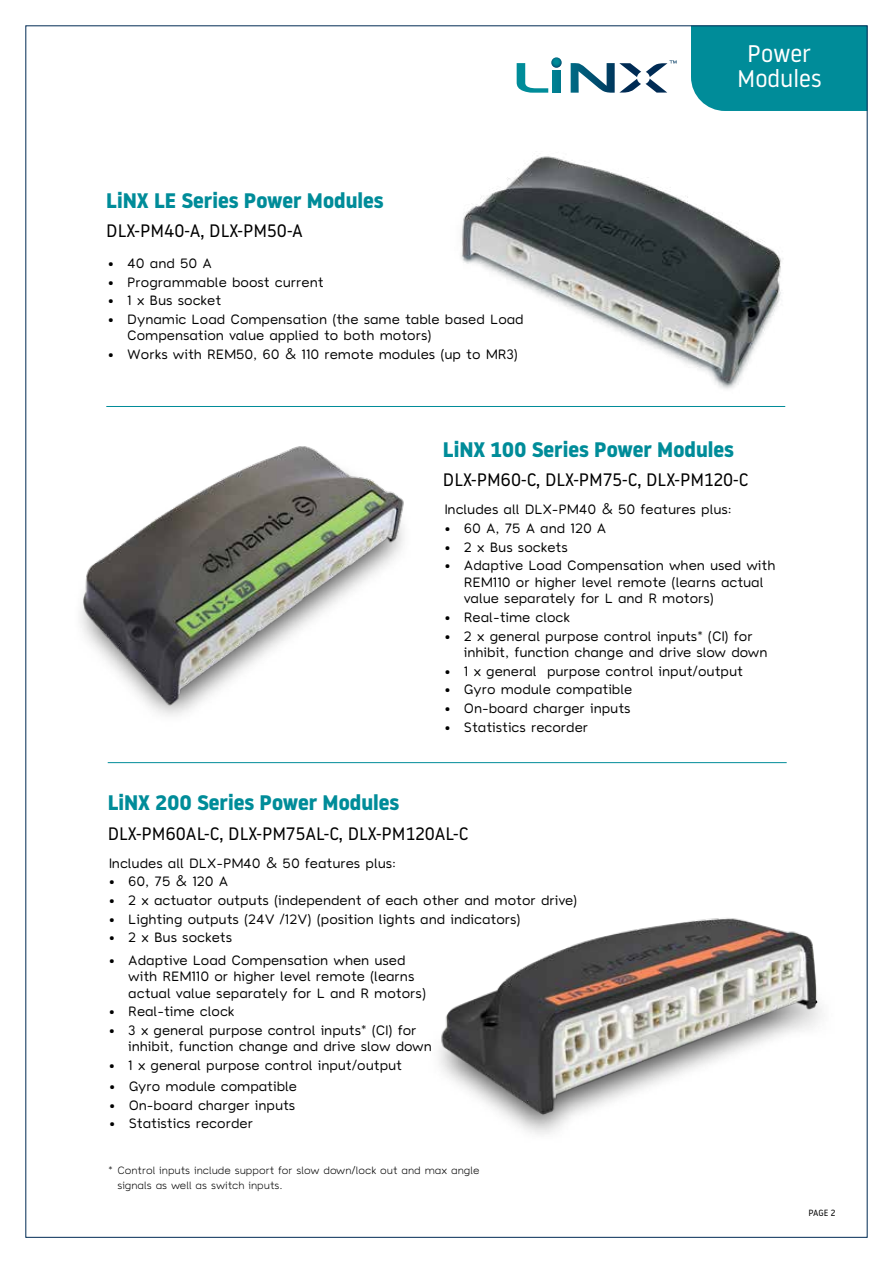
<style>
.page{position:relative;width:893px;height:1263px;background:#fff}
.page>*{position:absolute;margin:0;border:0;box-sizing:border-box;transform-origin:0 0}
.t1{font:24px/25.5px "Noway";color:#fff;text-align:center}
.t2{font:700 21px "Noway";color:#008c99}
.t3{font:18px "Noway";color:#000}
.t4{font:500 13.5px/16.5px "Toriga";color:#000}
.t5{font:10.5px/15px "Toriga";color:#000}
.t6{font:9px "Noway";color:#000}
</style>
<div class="page">
<svg style="left:517px;top:57px;width:45px;height:36px"></svg>
<svg style="left:571px;top:60px;width:106px;height:33px"></svg>
<div style="left:691px;top:28px;width:174px;height:83px;background:#008c99"></div>
<hr style="left:106px;top:406px;width:679px;height:1px;background:#008c99">
<img style="left:80px;top:446px;width:324px;height:264px">
<hr style="left:108px;top:762px;width:679px;height:1px;background:#008c99">
<img style="left:438px;top:918px;width:384px;height:208px">
<img style="left:461px;top:155px;width:320px;height:234px">
<h2 class="t2" style="left:106px;top:188px;width:279px">LiNX LE Series Power Modules</h2>
<h3 class="t3" style="left:106px;top:219px;width:198px">DLX-PM40-A, DLX-PM50-A</h3>
<p class="t4" style="left:108px;top:255px;width:106px">• 40 and 50 A</p>
<p class="t4" style="left:108px;top:274px;width:217px">• Programmable boost current</p>
<p class="t4" style="left:108px;top:292px;width:115px">• 1 x Bus socket</p>
<p class="t4" style="left:127px;top:311px;width:398px;text-indent:-19px">• Dynamic Load Compensation (the same table based Load<br>Compensation value applied to both motors)</p>
<p class="t4" style="left:108px;top:346px;width:412px">• Works with REM50, 60 &amp; 110 remote modules (up to MR3)</p>
<h1 class="t1" style="left:737px;top:40px;width:86px">Power<br>Modules</h1>
<h2 class="t2" style="left:443px;top:437px;width:292px">LiNX 100 Series Power Modules</h2>
<h3 class="t3" style="left:443px;top:468px;width:307px">DLX-PM60-C, DLX-PM75-C, DLX-PM120-C</h3>
<p class="t4" style="left:444px;top:501px;width:289px">Includes all DLX-PM40 &amp; 50 features plus:</p>
<p class="t4" style="left:444px;top:520px;width:163px">• 60 A, 75 A and 120 A</p>
<p class="t4" style="left:444px;top:538px;width:125px">• 2 x Bus sockets</p>
<p class="t4" style="left:464px;top:557px;width:313px;text-indent:-19px">• Adaptive Load Compensation when used with<br>REM110 or higher level remote (learns actual value separately for L and R motors)</p>
<p class="t4" style="left:444px;top:609px;width:127px">• Real-time clock</p>
<p class="t4" style="left:464px;top:627px;width:305px;text-indent:-19px">• 2 x general purpose control inputs* (CI) for inhibit, function change and drive slow down</p>
<p class="t4" style="left:444px;top:662px;width:300px">• 1 x general purpose control input/output</p>
<p class="t4" style="left:444px;top:681px;width:189px">• Gyro module compatible</p>
<p class="t4" style="left:444px;top:700px;width:188px">• On-board charger inputs</p>
<p class="t4" style="left:444px;top:718px;width:145px">• Statistics recorder</p>
<h2 class="t2" style="left:108px;top:791px;width:293px">LiNX 200 Series Power Modules</h2>
<h3 class="t3" style="left:108px;top:821px;width:362px">DLX-PM60AL-C, DLX-PM75AL-C, DLX-PM120AL-C</h3>
<p class="t4" style="left:109px;top:854px;width:289px">Includes all DLX-PM40 &amp; 50 features plus:</p>
<p class="t4" style="left:109px;top:873px;width:121px">• 60, 75 &amp; 120 A</p>
<p class="t4" style="left:109px;top:892px;width:470px">• 2 x actuator outputs (independent of each other and motor drive)</p>
<p class="t4" style="left:109px;top:910px;width:413px">• Lighting outputs (24V /12V) (position lights and indicators)</p>
<p class="t4" style="left:109px;top:929px;width:125px">• 2 x Bus sockets</p>
<p class="t4" style="left:128px;top:951px;width:299px;text-indent:-19px">• Adaptive Load Compensation when used with REM110 or higher level remote (learns actual value separately for L and R motors)</p>
<p class="t4" style="left:109px;top:1003px;width:127px">• Real-time clock</p>
<p class="t4" style="left:128px;top:1022px;width:305px;text-indent:-19px">• 3 x general purpose control inputs* (CI) for inhibit, function change and drive slow down</p>
<p class="t4" style="left:109px;top:1057px;width:295px">• 1 x general purpose control input/output</p>
<p class="t4" style="left:109px;top:1078px;width:189px">• Gyro module compatible</p>
<p class="t4" style="left:109px;top:1096px;width:188px">• On-board charger inputs</p>
<p class="t4" style="left:109px;top:1115px;width:145px">• Statistics recorder</p>
<p class="t5" style="left:117px;top:1162px;width:364px;text-indent:-9px">* Control inputs include support for slow down/lock out and max angle signals as well as switch inputs.</p>
<p class="t6" style="left:808px;top:1206px;width:29px">PAGE 2</p>
</div>
